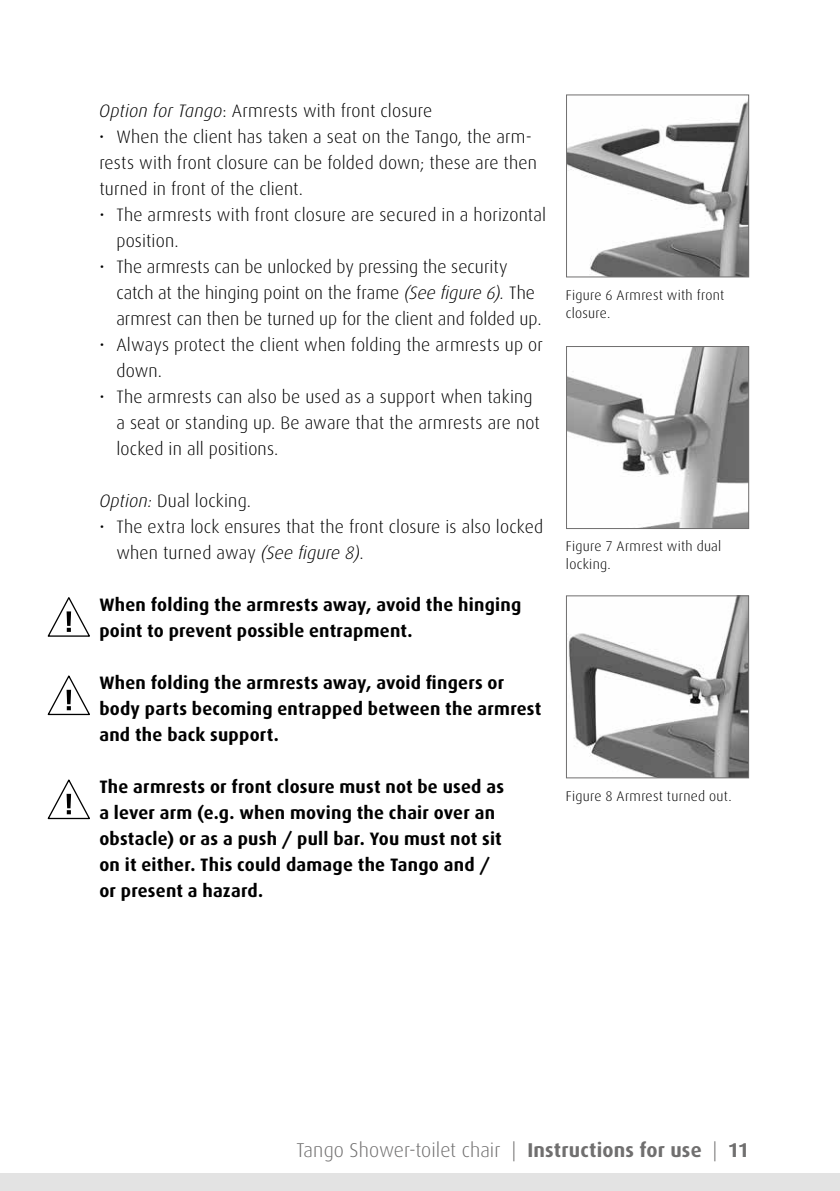
<style>
.page{position:relative;width:840px;height:1191px;background:#fff}
.page>*{position:absolute;margin:0;border:0;box-sizing:border-box;transform-origin:0 0}
.t1{font:300 20px "Dax";color:#706f6f}
.t2{font:300 18px/26px "Dax";letter-spacing:.005em;color:#000}
.t3{font:700 18px/26px "Dax";letter-spacing:.015em;color:#000}
.t4{font:300 14px/18px "Dax";letter-spacing:.02em;color:#000}
.s1{font-style:italic}
.s2{font-weight:700}
</style>
<div class="page">
<div style="left:0;top:1174px;width:839px;height:17px;background:#e3e3e3"></div>
<img style="left:567px;top:102px;width:179px;height:173px">
<div style="left:565px;top:94px;width:183px;height:183px;border:1px solid #706f6f"></div>
<svg style="left:48px;top:597px;width:42px;height:40px"></svg>
<svg style="left:48px;top:675px;width:42px;height:40px"></svg>
<svg style="left:48px;top:779px;width:42px;height:40px"></svg>
<img style="left:567px;top:348px;width:179px;height:179px">
<div style="left:565px;top:346px;width:183px;height:183px;border:1px solid #706f6f"></div>
<img style="left:567px;top:597px;width:179px;height:179px">
<div style="left:565px;top:595px;width:183px;height:183px;border:1px solid #706f6f"></div>
<p class="t2" style="left:99px;top:98px;width:334px"><span class="s1">Option for Tango</span>: Armrests with front closure</p>
<p class="t2" style="left:99px;top:124px;width:439px">• When the client has taken a seat on the Tango, the arm&shy;rests with front closure can be folded down; these are then turned in front of the client.</p>
<p class="t2" style="left:116px;top:202px;width:431px;text-indent:-17px">• The armrests with front closure are secured in a horizontal position.</p>
<p class="t2" style="left:116px;top:254px;width:424px;text-indent:-17px">• The armrests can be unlocked by pressing the security catch at the hinging point on the frame <span class="s1">(See figure 6).</span> The armrest can then be turned up for the client and folded up.</p>
<p class="t2" style="left:116px;top:332px;width:428px;text-indent:-17px">• Always protect the client when folding the armrests up or down.</p>
<p class="t2" style="left:116px;top:384px;width:425px;text-indent:-17px">• The armrests can also be used as a support when taking a seat or standing up. Be aware that the armrests are not locked in all positions.</p>
<p class="t2" style="left:99px;top:488px;width:150px"><span class="s1">Option:</span> Dual locking.</p>
<p class="t2" style="left:116px;top:514px;width:428px;text-indent:-17px">• The extra lock ensures that the front closure is also locked when turned away <span class="s1">(See figure 8)</span>.</p>
<p class="t3" style="left:99px;top:591px;width:423px">When folding the armrests away, avoid the hinging point to prevent possible entrapment.</p>
<p class="t3" style="left:99px;top:669px;width:443px">When folding the armrests away, avoid fingers or body parts becoming entrapped between the armrest and the back support.</p>
<p class="t3" style="left:99px;top:773px;width:406px">The armrests or front closure must not be used as a lever arm (e.g. when moving the chair over an obstacle) or as a push / pull bar. You must not sit on it either. This could damage the Tango and / or present a hazard.</p>
<p class="t4" style="left:565px;top:286px;width:160px">Figure 6 Armrest with front closure.</p>
<p class="t4" style="left:565px;top:537px;width:157px">Figure 7 Armrest with dual locking.</p>
<p class="t4" style="left:565px;top:787px;width:165px">Figure 8 Armrest turned out.</p>
<p class="t1" style="left:296px;top:1139px;width:454px">Tango Shower-toilet chair | <span class="s2">Instructions for use</span> | <span class="s2">11</span></p>
</div>
